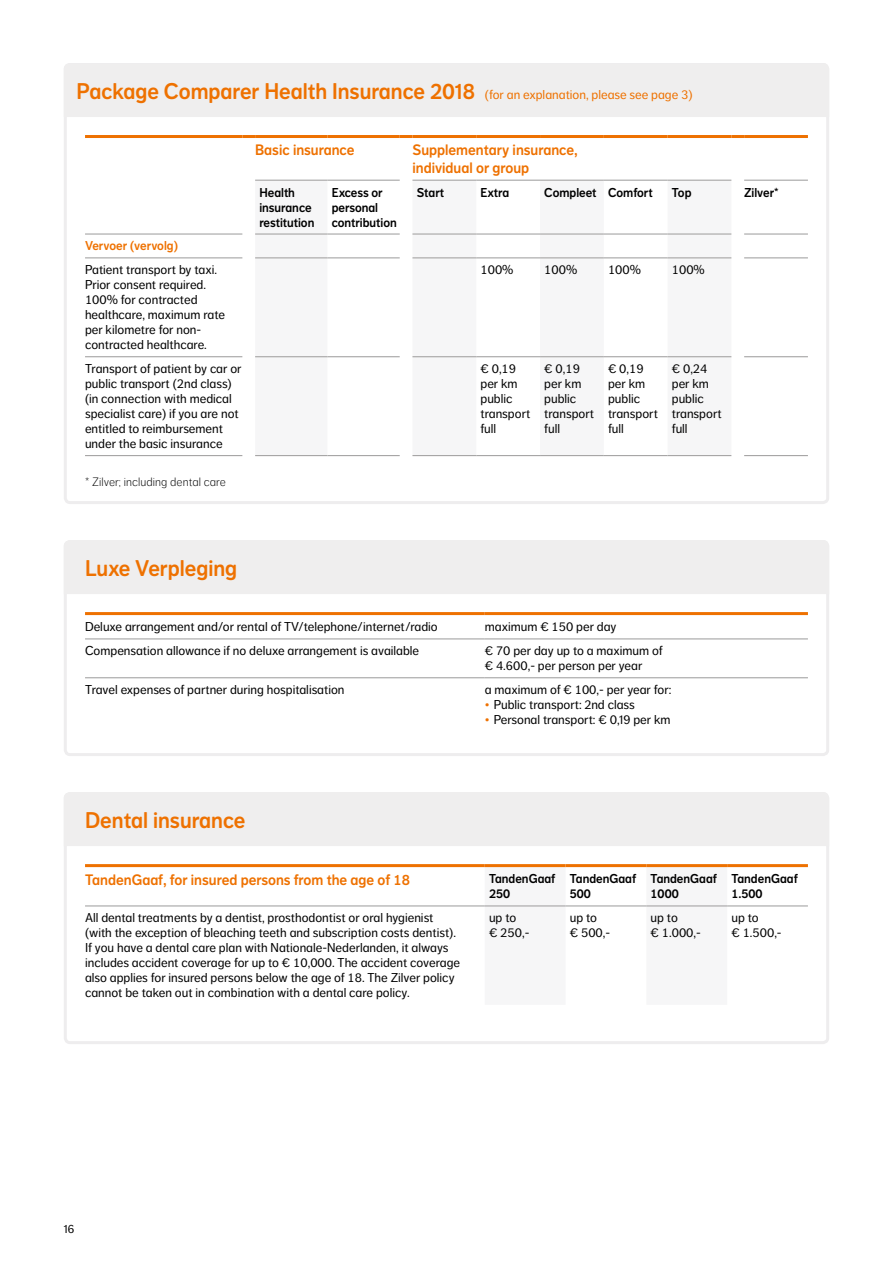
<style>
.page{position:relative;width:893px;height:1263px;background:#fff}
.page>*{position:absolute;margin:0;border:0;box-sizing:border-box;transform-origin:0 0}
.t1{font:22.5px "NN Dagny Display";color:#ee7100}
.t2{font:15px/18px "NN Dagny Display";color:#ee7100}
.t3{font:12.75px/15px "NN Dagny Text";color:#000}
.t4{font:12.75px/15px "NN Dagny Display";color:#000}
.t5{font:12.75px "NN Dagny Display";color:#ee7100}
.t6{font:300 12px "NN Dagny Text";letter-spacing:.005em;color:#000}
.t7{font:12px "NN Dagny Text";color:#000}
.s1{font-family:"NN Dagny Text";font-size:12.75px}
.s2{color:#ee7100}
</style>
<div class="page">
<div style="left:64px;top:540px;width:765px;height:216px;border:3px solid #eeedee;border-radius:5px"></div>
<div style="left:64px;top:792px;width:765px;height:252px;border:3px solid #eeedee;border-radius:5px"></div>
<div style="left:64px;top:63px;width:765px;height:54px;background:#efeeee"></div>
<div style="left:64px;top:540px;width:765px;height:54px;background:#efeeee"></div>
<div style="left:64px;top:792px;width:765px;height:54px;background:#efeeee"></div>
<svg style="left:255px;top:258px;width:476px;height:100px;fill:#f6f6f7"></svg>
<hr style="left:85px;top:233px;width:157px;height:2px;background:#a6a5a5">
<hr style="left:255px;top:233px;width:72px;height:2px;background:#a6a5a5">
<hr style="left:327px;top:233px;width:73px;height:2px;background:#a6a5a5">
<hr style="left:412px;top:233px;width:64px;height:2px;background:#a6a5a5">
<hr style="left:476px;top:233px;width:64px;height:2px;background:#a6a5a5">
<hr style="left:540px;top:233px;width:64px;height:2px;background:#a6a5a5">
<hr style="left:604px;top:233px;width:64px;height:2px;background:#a6a5a5">
<hr style="left:668px;top:233px;width:63px;height:2px;background:#a6a5a5">
<hr style="left:744px;top:233px;width:64px;height:2px;background:#a6a5a5">
<hr style="left:85px;top:257px;width:157px;height:1px;background:#a6a5a5">
<hr style="left:255px;top:257px;width:72px;height:1px;background:#a6a5a5">
<hr style="left:327px;top:257px;width:73px;height:1px;background:#a6a5a5">
<hr style="left:412px;top:257px;width:64px;height:1px;background:#a6a5a5">
<hr style="left:476px;top:257px;width:64px;height:1px;background:#a6a5a5">
<hr style="left:540px;top:257px;width:64px;height:1px;background:#a6a5a5">
<hr style="left:604px;top:257px;width:64px;height:1px;background:#a6a5a5">
<hr style="left:668px;top:257px;width:63px;height:1px;background:#a6a5a5">
<hr style="left:744px;top:257px;width:64px;height:1px;background:#a6a5a5">
<hr style="left:85px;top:356px;width:157px;height:1px;background:#a6a5a5">
<hr style="left:255px;top:356px;width:72px;height:1px;background:#a6a5a5">
<hr style="left:327px;top:356px;width:73px;height:1px;background:#a6a5a5">
<hr style="left:412px;top:356px;width:64px;height:1px;background:#a6a5a5">
<hr style="left:476px;top:356px;width:64px;height:1px;background:#a6a5a5">
<hr style="left:540px;top:356px;width:64px;height:1px;background:#a6a5a5">
<hr style="left:604px;top:356px;width:64px;height:1px;background:#a6a5a5">
<hr style="left:668px;top:356px;width:63px;height:1px;background:#a6a5a5">
<hr style="left:744px;top:356px;width:64px;height:1px;background:#a6a5a5">
<hr style="left:85px;top:455px;width:157px;height:1px;background:#a6a5a5">
<hr style="left:255px;top:455px;width:72px;height:1px;background:#a6a5a5">
<hr style="left:327px;top:455px;width:73px;height:1px;background:#a6a5a5">
<hr style="left:412px;top:455px;width:64px;height:1px;background:#a6a5a5">
<hr style="left:476px;top:455px;width:64px;height:1px;background:#a6a5a5">
<hr style="left:540px;top:455px;width:64px;height:1px;background:#a6a5a5">
<hr style="left:604px;top:455px;width:64px;height:1px;background:#a6a5a5">
<hr style="left:668px;top:455px;width:63px;height:1px;background:#a6a5a5">
<hr style="left:744px;top:455px;width:64px;height:1px;background:#a6a5a5">
<hr style="left:85px;top:135px;width:157px;height:3px;background:#ee7100">
<svg style="left:242px;top:135px;width:13px;height:3px"></svg>
<hr style="left:255px;top:135px;width:72px;height:3px;background:#ee7100">
<hr style="left:327px;top:135px;width:73px;height:3px;background:#ee7100">
<svg style="left:400px;top:135px;width:12px;height:3px"></svg>
<hr style="left:412px;top:135px;width:64px;height:3px;background:#ee7100">
<hr style="left:476px;top:135px;width:64px;height:3px;background:#ee7100">
<hr style="left:540px;top:135px;width:64px;height:3px;background:#ee7100">
<hr style="left:604px;top:135px;width:64px;height:3px;background:#ee7100">
<hr style="left:668px;top:135px;width:63px;height:3px;background:#ee7100">
<svg style="left:731px;top:135px;width:13px;height:3px"></svg>
<hr style="left:744px;top:135px;width:64px;height:3px;background:#ee7100">
<hr style="left:255px;top:180px;width:72px;height:1px;background:#a6a5a5">
<hr style="left:327px;top:180px;width:73px;height:1px;background:#a6a5a5">
<hr style="left:412px;top:180px;width:64px;height:1px;background:#a6a5a5">
<hr style="left:476px;top:180px;width:64px;height:1px;background:#a6a5a5">
<hr style="left:540px;top:180px;width:64px;height:1px;background:#a6a5a5">
<hr style="left:604px;top:180px;width:64px;height:1px;background:#a6a5a5">
<hr style="left:668px;top:180px;width:63px;height:1px;background:#a6a5a5">
<hr style="left:744px;top:180px;width:64px;height:1px;background:#a6a5a5">
<hr style="left:85px;top:638px;width:400px;height:1px;background:#a6a5a5">
<hr style="left:485px;top:638px;width:323px;height:1px;background:#a6a5a5">
<hr style="left:85px;top:677px;width:400px;height:1px;background:#a6a5a5">
<hr style="left:485px;top:677px;width:323px;height:1px;background:#a6a5a5">
<hr style="left:85px;top:612px;width:400px;height:3px;background:#ee7100">
<hr style="left:485px;top:612px;width:323px;height:3px;background:#ee7100">
<svg style="left:485px;top:867px;width:242px;height:40px"></svg>
<hr style="left:85px;top:864px;width:400px;height:3px;background:#ee7100">
<hr style="left:485px;top:864px;width:81px;height:3px;background:#ee7100">
<hr style="left:566px;top:864px;width:80px;height:3px;background:#ee7100">
<hr style="left:646px;top:864px;width:81px;height:3px;background:#ee7100">
<hr style="left:727px;top:864px;width:81px;height:3px;background:#ee7100">
<hr style="left:85px;top:905px;width:400px;height:1px;background:#a6a5a5">
<hr style="left:485px;top:905px;width:81px;height:1px;background:#a6a5a5">
<hr style="left:566px;top:905px;width:80px;height:1px;background:#a6a5a5">
<hr style="left:646px;top:905px;width:81px;height:1px;background:#a6a5a5">
<hr style="left:727px;top:905px;width:81px;height:1px;background:#a6a5a5">
<h1 class="t1" style="left:77px;top:78px;width:617px">Package Comparer Health Insurance 2018 <span class="s1">(for an explanation, please see page 3)</span></h1>
<p class="t2" style="left:255px;top:141px;width:101px">Basic insurance</p>
<p class="t2" style="left:412px;top:141px;width:167px">Supplementary insurance, individual or group</p>
<p class="t4" style="left:259px;top:185px;width:56px">Health insurance restitution</p>
<p class="t4" style="left:332px;top:185px;width:67px">Excess or personal contribution</p>
<p class="t4" style="left:417px;top:185px;width:29px">Start</p>
<p class="t4" style="left:480px;top:185px;width:30px">Extra</p>
<p class="t4" style="left:544px;top:185px;width:110px">Compleet Comfort</p>
<p class="t4" style="left:672px;top:185px;width:21px">Top</p>
<p class="t4" style="left:744px;top:185px;width:36px">Zilver*</p>
<p class="t5" style="left:85px;top:238px;width:94px">Vervoer (vervolg)</p>
<p class="t3" style="left:85px;top:262px;width:142px">Patient transport by taxi.<br>Prior consent required.<br>100% for contracted healthcare, maximum rate per kilometre for non&shy;contracted healthcare.</p>
<p class="t3" style="left:480px;top:262px;width:35px">100%</p>
<p class="t3" style="left:544px;top:262px;width:35px">100%</p>
<p class="t3" style="left:608px;top:262px;width:35px">100%</p>
<p class="t3" style="left:672px;top:262px;width:35px">100%</p>
<p class="t3" style="left:85px;top:361px;width:158px">Transport of patient by car or public transport (2nd class) (in connection with medical specialist care) if you are not entitled to reimbursement under the basic insurance</p>
<p class="t3" style="left:480px;top:361px;width:51px">€ 0,19 per km public transport full</p>
<p class="t3" style="left:544px;top:361px;width:51px">€ 0,19 per km public transport full</p>
<p class="t3" style="left:608px;top:361px;width:51px">€ 0,19 per km public transport full</p>
<p class="t3" style="left:672px;top:361px;width:51px">€ 0,24 per km public transport full</p>
<p class="t6" style="left:85px;top:475px;width:142px">* Zilver; including dental care</p>
<h1 class="t1" style="left:85px;top:555px;width:154px">Luxe Verpleging</h1>
<p class="t3" style="left:85px;top:619px;width:354px">Deluxe arrangement and/or rental of TV/telephone/internet/radio</p>
<p class="t3" style="left:485px;top:619px;width:133px">maximum € 150 per day</p>
<p class="t3" style="left:85px;top:643px;width:336px">Compensation allowance if no deluxe arrangement is available</p>
<p class="t3" style="left:485px;top:643px;width:179px">€ 70 per day up to a maximum of € 4.600,- per person per year</p>
<p class="t3" style="left:85px;top:682px;width:261px">Travel expenses of partner during hospitalisation</p>
<p class="t3" style="left:485px;top:682px;width:188px">a maximum of € 100,- per year for:</p>
<p class="t3" style="left:485px;top:697px;width:152px"><span class="s2">•</span> Public transport: 2nd class</p>
<p class="t3" style="left:485px;top:712px;width:187px"><span class="s2">•</span> Personal transport: € 0,19 per km</p>
<h1 class="t1" style="left:85px;top:807px;width:162px">Dental insurance</h1>
<p class="t2" style="left:85px;top:871px;width:327px">TandenGaaf, for insured persons from the age of 18</p>
<p class="t4" style="left:489px;top:871px;width:68px">TandenGaaf<br>250</p>
<p class="t4" style="left:570px;top:871px;width:68px">TandenGaaf<br>500</p>
<p class="t4" style="left:651px;top:871px;width:68px">TandenGaaf<br>1000</p>
<p class="t4" style="left:731px;top:871px;width:68px">TandenGaaf<br>1.500</p>
<p class="t3" style="left:85px;top:910px;width:376px">All dental treatments by a dentist, prosthodontist or oral hygienist (with the exception of bleaching teeth and subscription costs dentist).<br>If you have a dental care plan with Nationale-Nederlanden, it always includes accident coverage for up to € 10,000. The accident coverage also applies for insured persons below the age of 18. The Zilver policy cannot be taken out in combination with a dental care policy.</p>
<p class="t3" style="left:489px;top:910px;width:42px">up to<br>€ 250,-</p>
<p class="t3" style="left:570px;top:910px;width:42px">up to<br>€ 500,-</p>
<p class="t3" style="left:651px;top:910px;width:52px">up to<br>€ 1.000,-</p>
<p class="t3" style="left:731px;top:910px;width:52px">up to<br>€ 1.500,-</p>
<p class="t7" style="left:64px;top:1222px;width:12px">16</p>
</div>
